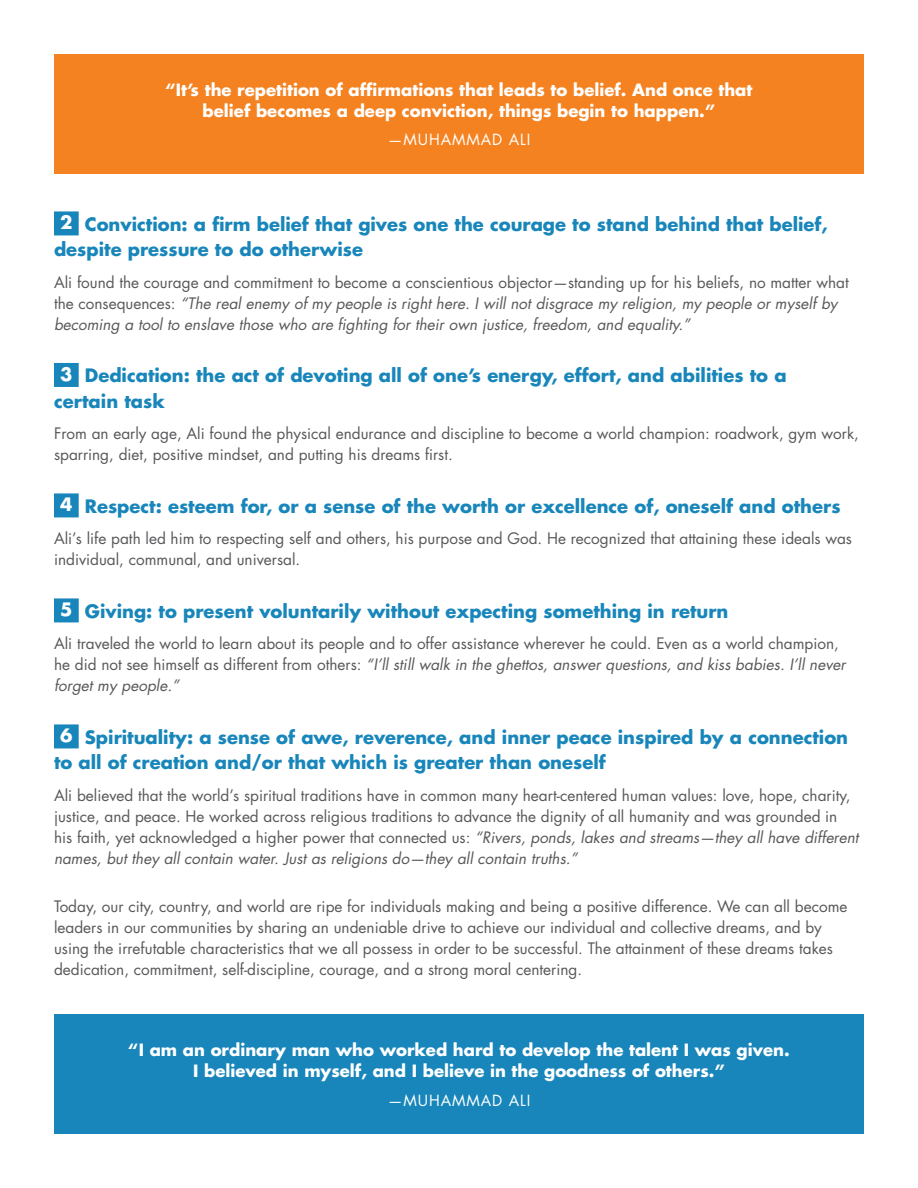
<style>
.page{position:relative;width:918px;height:1188px;background:#fff}
.page>*{position:absolute;margin:0;border:0;box-sizing:border-box;transform-origin:0 0}
.t1{font:700 18px/25.5px "Futura";color:#1886ba}
.t2{font:700 16.5px/21px "Futura";color:#fff;text-align:center}
.t3{font:15.3px/21px "Futura";color:#57585a}
.t4{font:italic 15.3px/21px "Futura";color:#57585a}
.Quote_attrib{font:15px "Futura";letter-spacing:.06em;color:#fff}
.s1{color:#fff}
.s2{font-style:normal}
.s3{font-style:italic}
</style>
<div class="page">
<div style="left:54px;top:211px;width:25px;height:24px;background:#1886ba"></div>
<div style="left:54px;top:363px;width:25px;height:24px;background:#1886ba"></div>
<div style="left:54px;top:493px;width:25px;height:24px;background:#1886ba"></div>
<div style="left:54px;top:598px;width:25px;height:24px;background:#1886ba"></div>
<div style="left:54px;top:724px;width:25px;height:24px;background:#1886ba"></div>
<div style="left:54px;top:54px;width:810px;height:120px;background:#f58220"></div>
<div style="left:54px;top:1014px;width:810px;height:120px;background:#1886ba"></div>
<p class="t2" style="left:165px;top:79px;width:589px">“It’s the repetition of affirmations that leads to belief. And once that belief becomes a deep conviction, things begin to happen.”</p>
<p class="Quote_attrib" style="left:388px;top:130px;width:144px">—MUHAMMAD ALI</p>
<p class="t1" style="left:54px;top:211px;width:775px;text-indent:6px"><span class="s1">2</span> Conviction: a firm belief that gives one the courage to stand behind that belief, despite pressure to do otherwise</p>
<p class="t4" style="left:54px;top:272px;width:796px"><span class="s2">Ali found the courage and commitment to become a conscientious objector—standing up for his beliefs, no matter what the consequences:</span> “The real enemy of my people is right here. I will not disgrace my religion, my people or myself by becoming a tool to enslave those who are fighting for their own justice, freedom, and equality.”</p>
<p class="t1" style="left:54px;top:363px;width:734px;text-indent:6px"><span class="s1">3</span> Dedication: the act of devoting all of one’s energy, effort, and abilities to a certain task</p>
<p class="t3" style="left:54px;top:424px;width:807px">From an early age, Ali found the physical endurance and discipline to become a world champion: roadwork, gym work, sparring, diet, positive mindset, and putting his dreams first.</p>
<p class="t1" style="left:60px;top:493px;width:782px"><span class="s1">4</span> Respect: esteem for, or a sense of the worth or excellence of, oneself and others</p>
<p class="t3" style="left:54px;top:529px;width:800px">Ali’s life path led him to respecting self and others, his purpose and God. He recognized that attaining these ideals was individual, communal, and universal.</p>
<p class="t1" style="left:60px;top:598px;width:670px"><span class="s1">5</span> Giving: to present voluntarily without expecting something in return</p>
<p class="t3" style="left:54px;top:634px;width:793px">Ali traveled the world to learn about its people and to offer assistance wherever he could. Even as a world champion, he did not see himself as different from others: <span class="s3">“I’ll still walk in the ghettos, answer questions, and kiss babies. I’ll never forget my people.”</span></p>
<p class="t1" style="left:54px;top:724px;width:796px;text-indent:6px"><span class="s1">6</span> Spirituality: a sense of awe, reverence, and inner peace inspired by a connection to all of creation and/or that which is greater than oneself</p>
<p class="t3" style="left:54px;top:785px;width:806px">Ali believed that the world’s spiritual traditions have in common many heart-centered human values: love, hope, charity, justice, and peace. He worked across religious traditions to advance the dignity of all humanity and was grounded in his faith, yet acknowledged a higher power that connected us: <span class="s3">“Rivers, ponds, lakes and streams—they all have different names, but they all contain water. Just as religions do—they all contain truths.”</span></p>
<p class="t3" style="left:54px;top:896px;width:795px">Today, our city, country, and world are ripe for individuals making and being a positive difference. We can all become leaders in our communities by sharing an undeniable drive to achieve our individual and collective dreams, and by using the irrefutable characteristics that we all possess in order to be successful. The attainment of these dreams takes dedication, commitment, self-discipline, courage, and a strong moral centering.</p>
<p class="t2" style="left:128px;top:1039px;width:663px">“I am an ordinary man who worked hard to develop the talent I was given.<br>I believed in myself, and I believe in the goodness of others.”</p>
<p class="Quote_attrib" style="left:388px;top:1090px;width:144px">—MUHAMMAD ALI</p>
</div>
